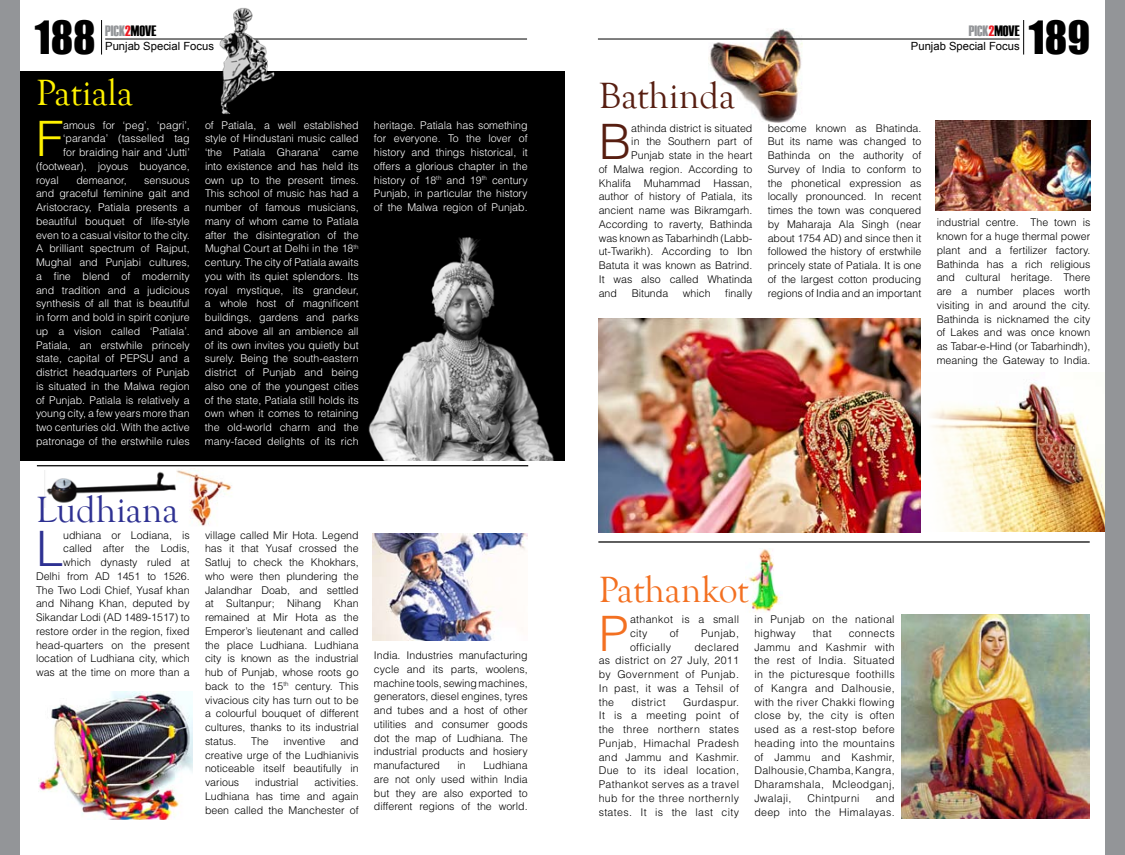
<style>
.page{position:relative;width:1125px;height:855px;background:#fff}
.page>*{position:absolute;margin:0;border:0;box-sizing:border-box;transform-origin:0 0}
.t1{font:300 48.88px "Helvetica";color:#2e3192}
.t2{font:300 48.88px "Helvetica";color:#f37021}
.t3{font:300 48.88px "Helvetica";color:#571e11}
.t4{font:300 48.88px "Helvetica";color:#fff200}
.t5{font:42.12px "Impact";color:#000}
.t6{font:37.5px "Goudy Old Style T";color:#f37021}
.t7{font:37.5px "Goudy Old Style T";color:#2e3192}
.t8{font:37.5px "Goudy Old Style T";color:#571e11}
.t9{font:37.5px "Goudy Old Style T";color:#fff200}
.t10{font:15px "Haettenschweiler";color:#939598}
.t11{font:11.25px "Arial";color:#000}
.t12{font:300 10.62px/13.8px "Helvetica";color:#000;text-align:justify}
.t13{font:300 10.62px/13.8px "Helvetica";color:#fff;text-align:justify}
.t14{font:300 10.62px/13.8px "Helvetica";letter-spacing:.03em;color:#000}
.s1{color:#ed1c24}
.s2{color:#000}
</style>
<div class="page">
<img style="left:745px;top:548px;width:36px;height:65px">
<img style="left:931px;top:373px;width:175px;height:158px">
<img style="left:708px;top:28px;width:94px;height:94px">
<img style="left:46px;top:472px;width:130px;height:31px">
<img style="left:176px;top:470px;width:56px;height:56px">
<div style="left:9px;top:71px;width:555px;height:390px;background:#000"></div>
<img style="left:368px;top:237px;width:186px;height:224px">
<hr style="left:1023px;top:20px;width:1px;height:35px;background:#000">
<hr style="left:598px;top:39px;width:422px;height:1px;background:#000">
<hr style="left:101px;top:20px;width:1px;height:35px;background:#000">
<hr style="left:105px;top:39px;width:422px;height:1px;background:#000">
<div style="left:0;top:0;width:19px;height:855px;background:#939598"></div>
<div style="left:1106px;top:0;width:19px;height:855px;background:#939598"></div>
<hr style="left:37px;top:465px;width:491px;height:1px;background:#000">
<hr style="left:598px;top:541px;width:492px;height:2px;background:#000">
<img style="left:209px;top:8px;width:67px;height:106px">
<img style="left:372px;top:533px;width:156px;height:107px">
<img style="left:38px;top:691px;width:154px;height:128px">
<img style="left:935px;top:121px;width:155px;height:90px">
<img style="left:599px;top:319px;width:322px;height:214px">
<img style="left:901px;top:615px;width:189px;height:204px">
<h2 class="t5" style="left:35px;top:5px;width:63px">188</h2>
<h3 class="t10" style="left:105px;top:20px;width:53px">PICK<span class="s1">2</span><span class="s2">MOVE</span></h3>
<p class="t11" style="left:105px;top:39px;width:110px">Punjab Special Focus</p>
<h3 class="t9" style="left:36px;top:73px;width:98px">Patiala</h3>
<h1 class="t4" style="left:36px;top:108px;width:29px">F</h1>
<p class="t13" style="left:63px;top:118px;width:128px">amous for ‘peg’, ‘pagri’,</p>
<p class="t13" style="left:63px;top:131px;width:128px">‘paranda’ (tasselled tag</p>
<p class="t13" style="left:63px;top:145px;width:128px">for braiding hair and ‘Jutti’</p>
<p class="t13" style="left:36px;top:159px;width:155px">(footwear), joyous buoyance,</p>
<p class="t13" style="left:36px;top:173px;width:24px">royal</p>
<p class="t13" style="left:76px;top:173px;width:52px">demeanor,</p>
<p class="t13" style="left:36px;top:173px;width:155px;text-indent:108px">sensuous and graceful feminine gait and Aristocracy, Patiala presents a beautiful bouquet of life-style even to a casual visitor to the city.<br>A brilliant spectrum of Rajput, Mughal and Punjabi cultures, a fine blend of modernity and tradition and a judicious synthesis of all that is beautiful in form and bold in spirit conjure up a vision called ‘Patiala’.<br>Patiala, an erstwhile princely state, capital of PEPSU and a district headquarters of Punjab is situated in the Malwa region of Punjab. Patiala is relatively a young city, a few years more than two centuries old. With the active patronage of the erstwhile rules</p>
<p class="t13" style="left:205px;top:118px;width:155px">of Patiala, a well established style of Hindustani music called ‘the Patiala Gharana’ came into existence and has held its own up to the present times.<br>This school of music has had a number of famous musicians, many of whom came to Patiala after the disintegration of the Mughal Court at Delhi in the 18<sup>th </sup>century. The city of Patiala awaits you with its quiet splendors. Its royal mystique, its grandeur, a whole host of magnificent buildings, gardens and parks and above all an ambience all of its own invites you quietly but surely. Being the south-eastern district of Punjab and being also one of the youngest cities of the state, Patiala still holds its own when it comes to retaining the old-world charm and the many-faced delights of its rich</p>
<p class="t13" style="left:374px;top:118px;width:155px">heritage. Patiala has something for everyone. To the lover of history and things historical, it offers a glorious chapter in the history of 18<sup>th</sup> and 19<sup>th</sup> century Punjab, in particular the history of the Malwa region of Punjab.</p>
<h3 class="t7" style="left:36px;top:489px;width:144px">Ludhiana</h3>
<p class="t12" style="left:36px;top:528px;width:155px;text-align:right">udhiana or Lodiana, is called after the Lodis, which dynasty ruled at<br>Delhi from AD 1451 to 1526.<br>The Two Lodi Chief, Yusaf khan and Nihang Khan, deputed by<br>Sikandar Lodi (AD 1489-1517) to restore order in the region, fixed head-quarters on the present location of Ludhiana city, which was at the time on more than a</p>
<p class="t12" style="left:205px;top:528px;width:155px">village called Mir Hota. Legend has it that Yusaf crossed the Satluj to check the Khokhars, who were then plundering the Jalandhar Doab, and settled at Sultanpur; Nihang Khan remained at Mir Hota as the Emperor’s lieutenant and called the place Ludhiana. Ludhiana city is known as the industrial hub of Punjab, whose roots go back to the 15<sup>th</sup> century. This vivacious city has turn out to be a colourful bouquet of different cultures, thanks to its industrial status.</p>
<h1 class="t1" style="left:36px;top:518px;width:29px">L</h1>
<p class="t12" style="left:205px;top:734px;width:155px;text-indent:135px">and creative urge of the Ludhianivis noticeable itself beautifully in various</p>
<p class="t12" style="left:251px;top:734px;width:19px">The</p>
<p class="t12" style="left:284px;top:734px;width:43px">inventive</p>
<p class="t12" style="left:205px;top:775px;width:155px;text-indent:109px">activities.<br>Ludhiana has time and again been called the Manchester of</p>
<p class="t12" style="left:255px;top:775px;width:45px">industrial</p>
<p class="t12" style="left:374px;top:648px;width:155px">India. Industries manufacturing cycle and its parts, woolens, machine tools, sewing machines, generators, diesel engines, tyres and tubes and a host of other utilities and consumer goods dot the map of Ludhiana. The industrial products and hosiery manufactured</p>
<p class="t12" style="left:374px;top:758px;width:155px;text-indent:109px">Ludhiana are not only used within India but they are also exported to different regions of the world.</p>
<p class="t12" style="left:458px;top:758px;width:10px">in</p>
<h3 class="t8" style="left:599px;top:75px;width:138px">Bathinda</h3>
<h1 class="t3" style="left:599px;top:111px;width:34px">B</h1>
<p class="t12" style="left:631px;top:121px;width:123px">athinda district is situated</p>
<p class="t12" style="left:631px;top:134px;width:123px">in the Southern part of</p>
<p class="t12" style="left:631px;top:148px;width:123px">Punjab state in the heart</p>
<p class="t12" style="left:599px;top:162px;width:155px">of Malwa region. According to</p>
<p class="t12" style="left:599px;top:176px;width:155px">Khalifa Muhammad Hassan,</p>
<p class="t12" style="left:599px;top:189px;width:155px">author of history of Patiala, its</p>
<p class="t12" style="left:599px;top:203px;width:155px">ancient name was Bikramgarh.</p>
<p class="t12" style="left:599px;top:217px;width:155px">According to raverty, Bathinda</p>
<p class="t12" style="left:599px;top:231px;width:155px">was known as Tabarhindh (Labb-</p>
<p class="t12" style="left:599px;top:244px;width:155px">ut-Twarikh). According to Ibn</p>
<p class="t12" style="left:599px;top:258px;width:155px">Batuta it was known as Batrind.</p>
<p class="t12" style="left:599px;top:272px;width:155px">It was also called Whatinda</p>
<p class="t12" style="left:599px;top:286px;width:20px">and</p>
<p class="t12" style="left:632px;top:286px;width:38px">Bitunda</p>
<p class="t12" style="left:683px;top:286px;width:29px">which</p>
<p class="t12" style="left:725px;top:286px;width:29px">finally</p>
<h3 class="t10" style="left:969px;top:20px;width:53px">PICK<span class="s1">2</span><span class="s2">MOVE</span></h3>
<p class="t11" style="left:911px;top:39px;width:110px">Punjab Special Focus</p>
<h2 class="t5" style="left:1029px;top:5px;width:63px">189</h2>
<p class="t12" style="left:768px;top:121px;width:155px">become known as Bhatinda.<br>But its name was changed to Bathinda on the authority of Survey of India to conform to the phonetical expression as locally pronounced. In recent times the town was conquered by Maharaja Ala Singh (near about 1754 AD) and since then it followed the history of erstwhile princely state of Patiala. It is one of the largest cotton producing regions of India and an important</p>
<p class="t12" style="left:937px;top:215px;width:155px">industrial centre. The town is known for a huge thermal power plant and a fertilizer factory.<br>Bathinda has a rich religious and cultural heritage. There are a number places worth visiting in and around the city.<br>Bathinda is nicknamed the city of Lakes and was once known as Tabar-e-Hind (or Tabarhindh), meaning the Gateway to India.</p>
<h3 class="t6" style="left:599px;top:569px;width:151px">Pathankot</h3>
<h1 class="t2" style="left:599px;top:603px;width:31px">P</h1>
<p class="t14" style="left:630px;top:612px;width:111px">athankot is a small city</p>
<p class="t12" style="left:670px;top:626px;width:11px">of</p>
<p class="t12" style="left:701px;top:626px;width:39px">Punjab,</p>
<p class="t14" style="left:630px;top:640px;width:43px">officially</p>
<p class="t12" style="left:599px;top:640px;width:142px;text-indent:96px">declared as district on 27 July, 2011 by Government of Punjab.<br>In past, it was a Tehsil of the</p>
<p class="t12" style="left:599px;top:695px;width:142px;text-indent:84px">Gurdaspur.<br>It is a meeting point of the three northern states Punjab, Himachal Pradesh and Jammu and Kashmir.<br>Due to its ideal location, Pathankot serves as a travel hub for the three northernly states. It is the last city</p>
<p class="t14" style="left:632px;top:695px;width:36px">district</p>
<p class="t14" style="left:754px;top:612px;width:142px">in Punjab on the national highway</p>
<p class="t12" style="left:813px;top:626px;width:20px">that</p>
<p class="t12" style="left:754px;top:626px;width:142px;text-indent:94px">connects Jammu and Kashmir with the rest of India. Situated in the picturesque foothills of Kangra and Dalhousie, with the river Chakki flowing close by, the city is often used as a rest-stop before heading into the mountains of Jammu and Kashmir, Dalhousie, Chamba, Kangra, Dharamshala, Mcleodganj, Jwalaji,</p>
<p class="t14" style="left:808px;top:791px;width:54px">Chintpurni</p>
<p class="t14" style="left:754px;top:791px;width:142px;text-align:right">and<br>deep into the Himalayas.</p>
</div>
